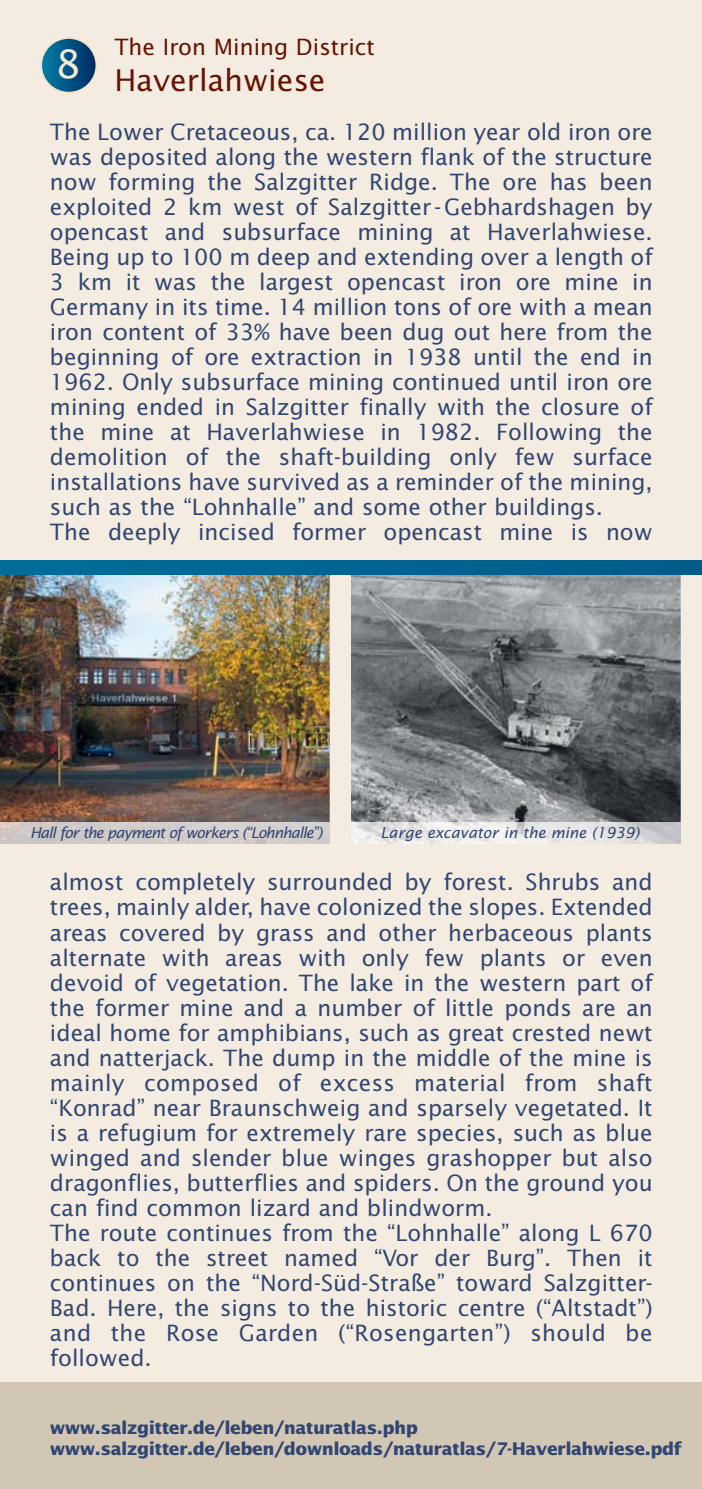
<style>
.page{position:relative;width:702px;height:1489px;background:#fff}
.page>*{position:absolute;margin:0;border:0;box-sizing:border-box;transform-origin:0 0}
.t1{font:39px "Lucida Sans Std";color:#f7ebd5}
.t2{font:30px "Lucida Sans Std";color:#671200}
.t3{font:22.5px/25px "Lucida Sans Std";color:#314671}
.t4{font:22.5px "Lucida Sans Std";color:#671200}
.t5{font:700 17.5px/21px "Lucida Sans";letter-spacing:-.03em;color:#314671}
.t6{font:italic 15px "Lucida Sans Std";letter-spacing:-.06em;color:#314671}
.t7{font:italic 15px "Lucida Sans Std";color:#314671}
</style>
<div class="page">
<div style="left:0;top:0;width:702px;height:1488px;background:#f4ece0"></div>
<div style="left:0;top:1382px;width:702px;height:106px;background:#d2c7b5"></div>
<svg style="left:41px;top:38px;width:55px;height:55px;background:#095987"></svg>
<div style="left:40px;top:37px;width:57px;height:56px;border:2px solid #f4e3c4;border-radius:50%"></div>
<img style="left:0;top:574px;width:330px;height:248px">
<img style="left:351px;top:574px;width:329px;height:248px">
<img style="left:351px;top:822px;width:329px;height:21px">
<div style="left:0;top:560px;width:702px;height:14px;background:#006592"></div>
<h1 class="t1" style="left:56px;top:46px;width:26px">8</h1>
<p class="t4" style="left:114px;top:37px;width:262px">The Iron Mining District</p>
<h2 class="t2" style="left:114px;top:66px;width:213px">Haverlahwiese</h2>
<p class="t3" style="left:50px;top:121px;width:604px">The Lower Cretaceous, ca. 120 million year old iron ore was deposited along the western flank of the structure now forming the Salzgitter Ridge. The ore has been exploited 2 km west of Salzgitter - Gebhardshagen by opencast and subsurface mining at Haverlahwiese.<br>Being up to 100 m deep and extending over a length of 3 km it was the largest opencast iron ore mine in Germany in its time. 14 million tons of ore with a mean iron content of 33% have been dug out here from the beginning of ore extraction in 1938 until the end in 1962. Only subsurface mining continued until iron ore mining ended in Salzgitter finally with the closure of the mine at Haverlahwiese in 1982. Following the demolition of the shaft-building only few surface installations have survived as a reminder of the mining, such as the “Lohnhalle” and some other buildings.<br>The deeply incised former opencast mine is now</p>
<p class="t6" style="left:30px;top:825px;width:294px">Hall for the payment of workers (“Lohnhalle”)</p>
<p class="t7" style="left:380px;top:825px;width:260px">Large excavator in the mine (1939)</p>
<p class="t3" style="left:50px;top:871px;width:604px">almost completely surrounded by forest. Shrubs and trees, mainly alder, have colonized the slopes. Extended areas covered by grass and other herbaceous plants alternate with areas with only few plants or even devoid of vegetation. The lake in the western part of the former mine and a number of little ponds are an ideal home for amphibians, such as great crested newt and natterjack. The dump in the middle of the mine is mainly composed of excess material from shaft “Konrad” near Braunschweig and sparsely vegetated. It is a refugium for extremely rare species, such as blue winged and slender blue winges grashopper but also dragonflies, butterflies and spiders. On the ground you can find common lizard and blindworm.<br>The route continues from the “Lohnhalle” along L 670 back to the street named “Vor der Burg”. Then it continues on the “Nord-Süd-Straße” toward Salzgitter-Bad. Here, the signs to the historic centre (“Altstadt”) and the Rose Garden (“Rosengarten”) should be followed.</p>
<p class="t5" style="left:50px;top:1417px;width:633px">www.salzgitter.de/leben/naturatlas.php www.salzgitter.de/leben/downloads/naturatlas/7-Haverlahwiese.pdf</p>
</div>
